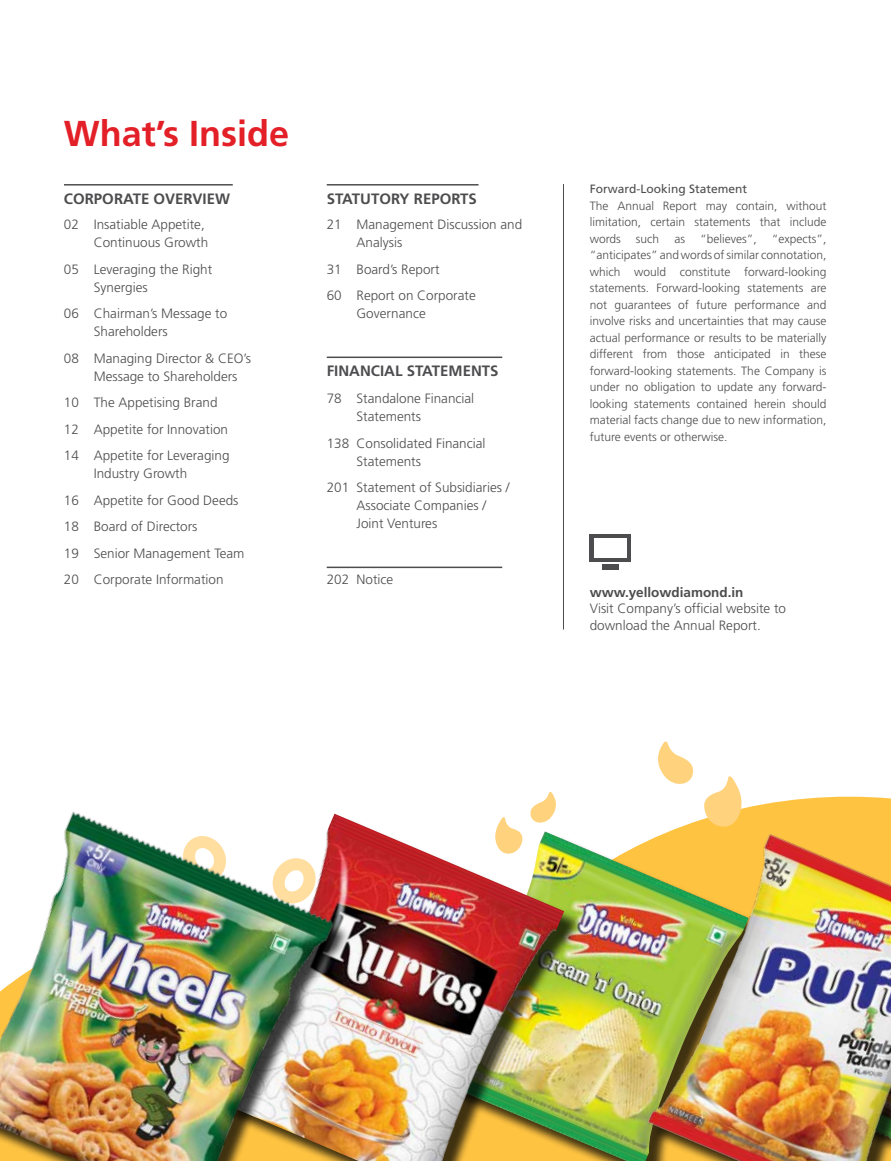
<style>
.page{position:relative;width:891px;height:1161px;background:#fff}
.page>*{position:absolute;margin:0;border:0;box-sizing:border-box;transform-origin:0 0}
.t1{font:700 36px "Frutiger LT Std";color:#e31f27}
.t2{font:700 15px "Frutiger LT Std";color:#4d4d4f}
.t3{font:300 13.5px/18px "Frutiger LT Std";color:#4d4d4f}
.t4{font:700 13.5px "Frutiger LT Std";color:#4d4d4f}
.t5{font:300 12px/16.5px "Frutiger LT Std";color:#4d4d4f;text-align:justify}
.t6{font:12px "Frutiger LT Std";color:#4d4d4f}
</style>
<div class="page">
<svg style="left:749px;top:797px;width:141px;height:10px"></svg>
<svg style="left:658px;top:741px;width:84px;height:66px"></svg>
<svg style="left:530px;top:792px;width:26px;height:22px"></svg>
<hr style="left:563px;top:184px;width:1px;height:446px;background:#4d4d4f">
<div style="left:590px;top:534px;width:41px;height:28px;background:#4d4d4f"></div>
<div style="left:602px;top:564px;width:17px;height:6px;background:#4d4d4f"></div>
<div style="left:594px;top:538px;width:32px;height:20px;background:#fff"></div>
<hr style="left:64px;top:184px;width:169px;height:2px;background:#4d4d4f">
<hr style="left:327px;top:184px;width:152px;height:2px;background:#4d4d4f">
<hr style="left:327px;top:357px;width:175px;height:1px;background:#4d4d4f">
<hr style="left:327px;top:567px;width:175px;height:1px;background:#4d4d4f">
<img style="left:582px;top:847px;width:50px;height:314px">
<div style="left:228px;top:817px;width:354px;height:344px;background:#000;opacity:.75"></div>
<img style="left:339px;top:814px;width:225px;height:347px">
<div style="left:0;top:816px;width:350px;height:345px;background:#000;opacity:.75"></div>
<img style="left:0;top:811px;width:339px;height:350px">
<img style="left:632px;top:807px;width:259px;height:354px">
<h1 class="t1" style="left:64px;top:112px;width:227px">What’s Inside</h1>
<p class="t2" style="left:64px;top:190px;width:168px">CORPORATE OVERVIEW</p>
<p class="t3" style="left:64px;top:216px;width:146px;text-align:right">02 Insatiable Appetite,<br>Continuous Growth</p>
<p class="t3" style="left:94px;top:260px;width:120px;text-indent:-30px">05 Leveraging the Right<br>Synergies</p>
<p class="t3" style="left:94px;top:305px;width:135px;text-indent:-30px">06 Chairman’s Message to<br>Shareholders</p>
<p class="t3" style="left:94px;top:349px;width:159px;text-indent:-30px">08 Managing Director &amp; CEO’s<br>Message to Shareholders</p>
<p class="t3" style="left:64px;top:390px;width:167px;line-height:26.5px">10 The Appetising Brand<br>12 Appetite for Innovation<br>14 Appetite for Leveraging</p>
<p class="t3" style="left:64px;top:461px;width:182px;line-height:26.5px;text-indent:30px">Industry Growth<br>16 Appetite for Good Deeds<br>18 Board of Directors<br>19 Senior Management Team<br>20 Corporate Information</p>
<p class="t2" style="left:327px;top:190px;width:106px">STATUTORY Reports</p>
<p class="t3" style="left:357px;top:216px;width:167px;text-indent:-30px">21 Management Discussion and<br>Analysis</p>
<p class="t3" style="left:327px;top:256px;width:151px;line-height:26.5px">31 Board’s Report<br>60 Report on Corporate</p>
<p class="t3" style="left:357px;top:305px;width:71px">Governance</p>
<p class="t2" style="left:327px;top:362px;width:98px">FINANCIAL State</p>
<p class="t2" style="left:449px;top:362px;width:24px">ments</p>
<p class="t3" style="left:357px;top:390px;width:119px;text-indent:-30px">78 Standalone Financial<br>Statements</p>
<p class="t3" style="left:357px;top:435px;width:131px;text-indent:-30px">138 Consolidated Financial<br>Statements</p>
<p class="t3" style="left:357px;top:479px;width:155px;text-indent:-30px">201 Statement of Subsidiaries /<br>Associate Companies /<br>Joint Ventures</p>
<p class="t3" style="left:327px;top:571px;width:68px">202 Notice</p>
<p class="t6" style="left:590px;top:182px;width:159px">Forward-Looking Statement</p>
<p class="t5" style="left:590px;top:197px;width:238px">The Annual Report may contain, without limitation, certain statements that include words</p>
<p class="t5" style="left:636px;top:230px;width:25px">such</p>
<p class="t5" style="left:674px;top:230px;width:12px">as</p>
<p class="t5" style="left:700px;top:230px;width:58px">“believes”,</p>
<p class="t5" style="left:590px;top:230px;width:238px;text-indent:182px">“expects”, “anticipates” and words of similar connotation, which would constitute forward-looking statements. Forward-looking statements are not guarantees of future performance and involve risks and uncertainties that may cause actual performance or results to be materially different from those anticipated in these forward-looking statements. The Company is under no obligation to update any forward&shy;looking statements contained herein should material facts change due to new information, future events or otherwise.</p>
<p class="t4" style="left:590px;top:584px;width:155px">www.yellowdiamond.in</p>
<p class="t3" style="left:590px;top:600px;width:198px;line-height:16.5px">Visit Company’s official website to download the Annual Report.</p>
</div>
